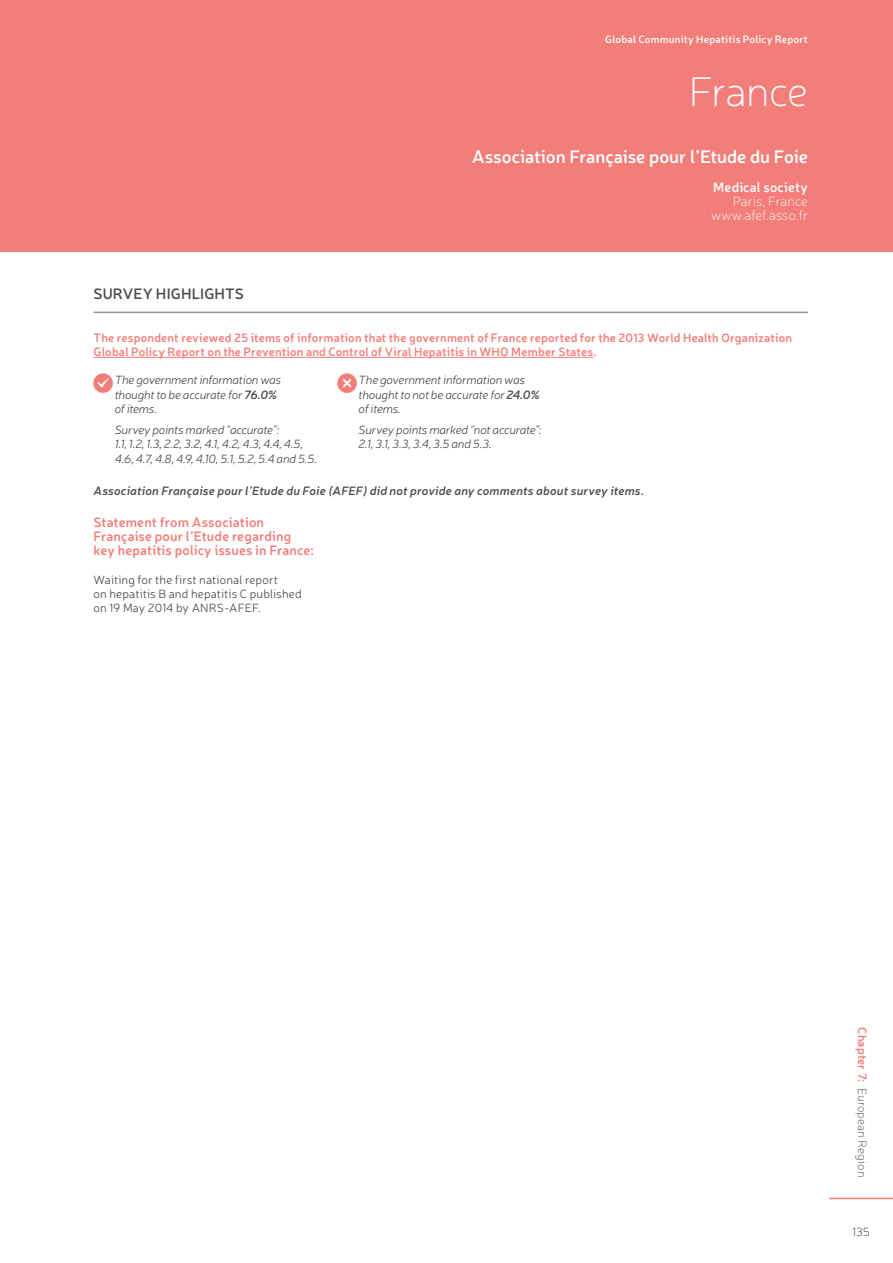
<style>
.page{position:relative;width:893px;height:1263px;background:#fff}
.page>*{position:absolute;margin:0;border:0;box-sizing:border-box;transform-origin:0 0}
.Header_-_Country__L{font:100 42px "Neris";letter-spacing:-.025em;color:#fff}
.Header_-_Report_NAME{font:600 18px "Neris";color:#fff}
.Body_Copy_-_Survey_H{font:600 15px "Neris";letter-spacing:.01em;color:#4b4c4d}
.Subhead_-_2nd{font:600 13.5px/14.2px "Neris";letter-spacing:.01em;color:#f37d78}
.Header_-_Report_WEBS{font:100 13.5px "Neris";letter-spacing:.005em;color:#fff}
.Header_-_Report_TYPE{font:600 13.5px "Neris";letter-spacing:.01em;color:#fff}
.Header_-_Report_LOCA{font:100 13.5px "Neris";color:#fff}
.Report_Table_2nd_par{font:italic 300 12px/14.4px "Neris";letter-spacing:-.025em;color:#4b4c4d}
.Body_Copy_-_Intro{font:600 12px/14.2px "Neris";letter-spacing:.015em;color:#f37d78}
.Body_Copy{font:300 12px/14.2px "Neris";letter-spacing:.01em;color:#4b4c4d}
.Subhead_-_2nd-2{font:italic 600 12px "Neris";letter-spacing:.015em;color:#4b4c4d}
.t1{font:100 12px "Neris";letter-spacing:.015em;color:#4b4c4d}
.t2{font:100 12px "Neris";color:#231f20}
.t3{font:600 10.5px "Neris";letter-spacing:.02em;color:#fff}
.s1{font-weight:600}
.s2{font-weight:600;color:#f37d78}
</style>
<div class="page">
<div style="left:0;top:0;width:893px;height:252px;background:#f37d78"></div>
<hr style="left:94px;top:312px;width:714px;height:1px;background:#8f959d">
<hr style="left:94px;top:357px;width:499px;height:1px;background:#f37d78">
<hr style="left:829px;top:1198px;width:64px;height:1px;background:#f37d78">
<p class="t3" style="left:605px;top:32px;width:204px">Global Community Hepatitis Policy Report</p>
<p class="Header_-_Country__L" style="left:689px;top:66px;width:120px">France</p>
<p class="Header_-_Report_NAME" style="left:472px;top:145px;width:338px">Association Française pour l’Etude du Foie</p>
<p class="Header_-_Report_TYPE" style="left:713px;top:178px;width:96px">Medical society</p>
<p class="Header_-_Report_LOCA" style="left:733px;top:193px;width:77px">Paris, France</p>
<p class="Header_-_Report_WEBS" style="left:711px;top:208px;width:98px">www.afef.asso.fr</p>
<p class="Body_Copy_-_Survey_H" style="left:94px;top:283px;width:152px">SURVEY HIGHLIGHTS</p>
<p class="Body_Copy_-_Intro" style="left:94px;top:330px;width:700px">The respondent reviewed 25 items of information that the government of France reported for the 2013 World Health Organization<br>Global Policy Report on the Prevention and Control of Viral Hepatitis in WHO Member States.</p>
<p class="Report_Table_2nd_par" style="left:115px;top:373px;width:168px">The government information was thought to be accurate for <span class="s1">76.0% </span>of items.</p>
<p class="Report_Table_2nd_par" style="left:115px;top:422px;width:204px">Survey points marked “accurate”:<br>1.1, 1.2, 1.3, 2.2, 3.2, 4.1, 4.2, 4.3, 4.4, 4.5,<br>4.6, 4.7, 4.8, 4.9, 4.10, 5.1, 5.2, 5.4 and 5.5.</p>
<p class="Report_Table_2nd_par" style="left:359px;top:373px;width:183px">The government information was thought to not be accurate for <span class="s1">24.0% </span>of items.</p>
<p class="Report_Table_2nd_par" style="left:359px;top:422px;width:184px">Survey points marked “not accurate”:<br>2.1, 3.1, 3.3, 3.4, 3.5 and 5.3.</p>
<p class="Subhead_-_2nd-2" style="left:94px;top:483px;width:552px">Association Française pour l’Etude du Foie (AFEF) did not provide any comments about survey items.</p>
<p class="Subhead_-_2nd" style="left:94px;top:514px;width:222px">Statement from Association<br>Française pour l’Etude regarding key hepatitis policy issues in France:</p>
<p class="Body_Copy" style="left:94px;top:572px;width:210px">Waiting for the first national report<br>on hepatitis B and hepatitis C published on 19 May 2014 by ANRS-AFEF.</p>
<p class="t1" style="left:869px;top:1027px;width:152px;rotate:90deg"><span class="s2">Chapter 7:</span> European Region</p>
<p class="t2" style="left:852px;top:1224px;width:19px">135</p>
</div>
